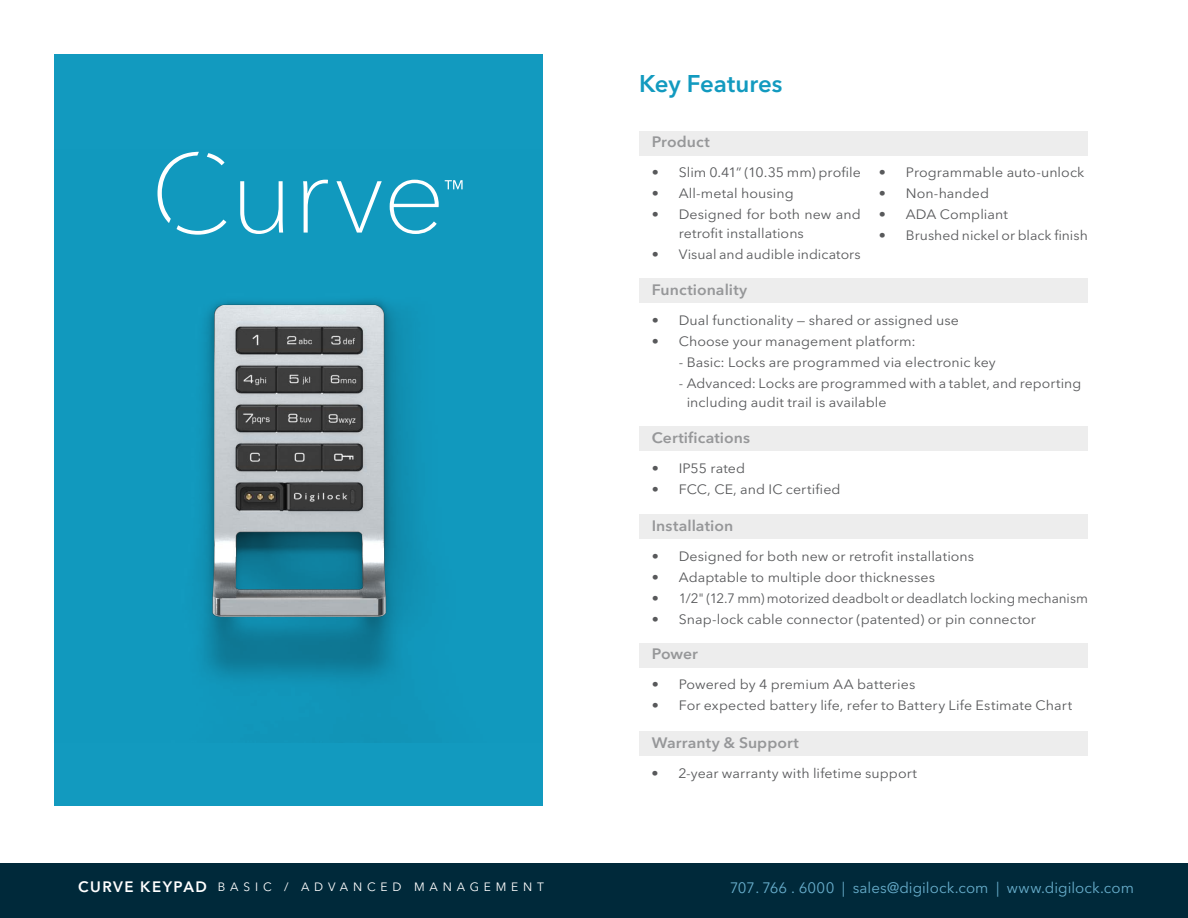
<style>
.page{position:relative;width:1188px;height:918px;background:#fff}
.page>*{position:absolute;margin:0;border:0;box-sizing:border-box;transform-origin:0 0}
.t1{font:600 24px "Avenir Next LT Pro";color:#129abf}
.t2{font:600 15px "Avenir Next LT Pro";letter-spacing:.005em;color:#969799;scale:1.05 1}
.t3{font:15px "Avenir Next LT Pro";letter-spacing:.005em;color:#67adcb}
.t4{font:13.5px/19.5px "Avenir Next LT Pro";letter-spacing:.005em;color:#58595b;scale:1.05 1}
.t5{font:13.5px/19.5px "Avenir Next LT Pro";letter-spacing:.005em;color:#58595b;scale:1.04 1}
.t6{font:12px "Avenir Next LT Pro";letter-spacing:.4em;color:#fff}
.s1{font-weight:600;font-size:15px}
</style>
<div class="page">
<div style="left:0;top:863px;width:1188px;height:55px;background:#00293a"></div>
<div style="left:54px;top:54px;width:489px;height:752px;background:#129abf"></div>
<img style="left:157px;top:151px;width:306px;height:535px">
<div style="left:639px;top:278px;width:448px;height:24px;background:#ededed"></div>
<div style="left:639px;top:514px;width:448px;height:24px;background:#ededed"></div>
<div style="left:640px;top:644px;width:448px;height:24px;background:#ededed"></div>
<div style="left:639px;top:426px;width:448px;height:25px;background:#ededed"></div>
<div style="left:639px;top:131px;width:448px;height:24px;background:#ededed"></div>
<div style="left:639px;top:731px;width:448px;height:25px;background:#ededed"></div>
<svg style="left:158px;top:152px;width:68px;height:83px"></svg>
<svg style="left:336px;top:181px;width:46px;height:52px"></svg>
<svg style="left:390px;top:180px;width:49px;height:54px"></svg>
<svg style="left:240px;top:181px;width:43px;height:53px"></svg>
<svg style="left:303px;top:180px;width:25px;height:53px"></svg>
<svg style="left:445px;top:180px;width:18px;height:9px"></svg>
<h1 class="t1" style="left:639px;top:69px;width:145px">Key Features</h1>
<p class="t2" style="left:652px;top:133px;width:57px">Product</p>
<p class="t4" style="left:652px;top:162px;width:201px">• Slim 0.41” (10.35 mm) profile</p>
<p class="t4" style="left:652px;top:183px;width:137px">• All-metal housing</p>
<p class="t4" style="left:679px;top:204px;width:175px;text-indent:-27px">• Designed for both new and retrofit installations</p>
<p class="t4" style="left:652px;top:245px;width:201px">• Visual and audible indicators</p>
<p class="t4" style="left:879px;top:162px;width:197px">• Programmable auto-unlock</p>
<p class="t4" style="left:879px;top:183px;width:107px">• Non-handed</p>
<p class="t4" style="left:879px;top:204px;width:124px">• ADA Compliant</p>
<p class="t4" style="left:879px;top:225px;width:201px">• Brushed nickel or black finish</p>
<p class="t2" style="left:652px;top:280px;width:93px">Functionality</p>
<p class="t4" style="left:652px;top:310px;width:294px">• Dual functionality — shared or assigned use</p>
<p class="t4" style="left:652px;top:331px;width:253px">• Choose your management platform:</p>
<p class="t4" style="left:679px;top:352px;width:304px">- Basic: Locks are programmed via electronic key</p>
<p class="t5" style="left:687px;top:373px;width:381px;text-indent:-8px">- Advanced: Locks are programmed with a tablet, and reporting including audit trail is available</p>
<p class="t2" style="left:652px;top:429px;width:95px">Certifications</p>
<p class="t4" style="left:652px;top:459px;width:91px">• IP55 rated</p>
<p class="t4" style="left:652px;top:480px;width:181px">• FCC, CE, and IC certified</p>
<p class="t2" style="left:652px;top:516px;width:79px">Installation</p>
<p class="t4" style="left:652px;top:546px;width:309px">• Designed for both new or retrofit installations</p>
<p class="t4" style="left:652px;top:567px;width:271px">• Adaptable to multiple door thicknesses</p>
<p class="t4" style="left:652px;top:588px;width:417px">• 1/2" (12.7 mm) motorized deadbolt or deadlatch locking mechanism</p>
<p class="t4" style="left:652px;top:609px;width:368px">• Snap-lock cable connector (patented) or pin connector</p>
<p class="t2" style="left:652px;top:645px;width:46px">Power</p>
<p class="t4" style="left:652px;top:674px;width:253px">• Powered by 4 premium AA batteries</p>
<p class="t4" style="left:652px;top:695px;width:402px">• For expected battery life, refer to Battery Life Estimate Chart</p>
<p class="t2" style="left:652px;top:733px;width:142px">Warranty &amp; Support</p>
<p class="t4" style="left:651px;top:763px;width:255px">• 2-year warranty with lifetime support</p>
<p class="t6" style="left:78px;top:879px;width:467px"><span class="s1">CURVE KEYPAD</span> BASIC / ADVANCED MANAGEMENT</p>
<p class="t3" style="left:730px;top:879px;width:406px">707 . 766 . 6000 | sales@digilock.com | www.digilock.com</p>
</div>
